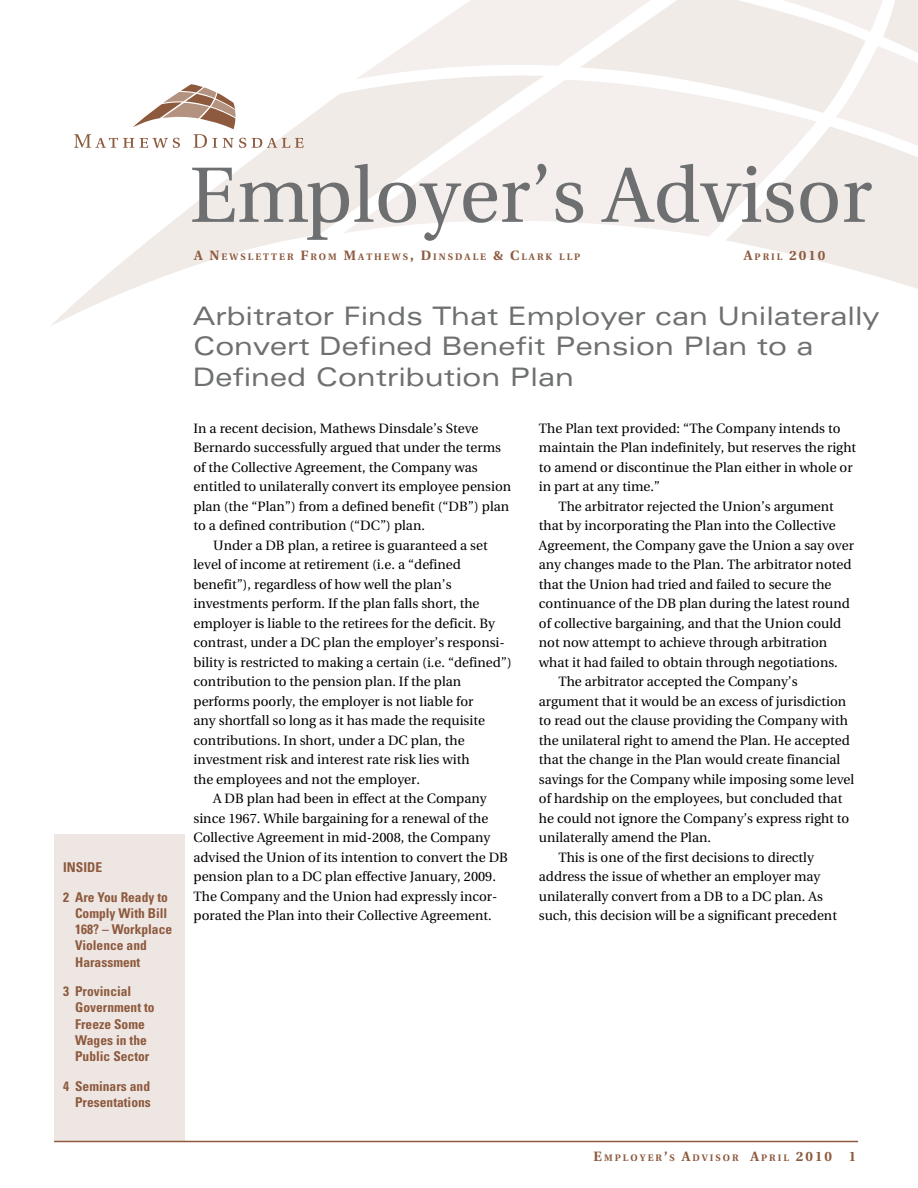
<style>
.page{position:relative;width:918px;height:1188px;background:#fff}
.page>*{position:absolute;margin:0;border:0;box-sizing:border-box;transform-origin:0 0}
.t1{font:78.3px "Utopia";color:#6d6f71}
.t2{font:expanded 25.5px/30.6px "Univers";color:#6d6f71}
.Body_Copy{font:13.5px/19.5px "Utopia";color:#000}
.t3{font:700 condensed 13.5px/16.2px "Univers";color:#8d5a3e}
.t4{font:700 13.5px "Utopia";color:#8d5a3e}
.t5{font:700 9.45px "Utopia";letter-spacing:.215em;color:#8d5a3e}
.s1{font-size:13.5px}
.s2{font-size:9.45px}
</style>
<div class="page">
<svg style="left:51px;top:93px;width:291px;height:233px"></svg>
<svg style="left:342px;top:91px;width:13px;height:142px;background:#f2edea"></svg>
<svg style="left:355px;top:0;width:563px;height:289px"></svg>
<div style="left:54px;top:834px;width:130px;height:308px;background:#eee6e2"></div>
<hr style="left:54px;top:1141px;width:804px;height:1px;background:#8d5a3e">
<svg style="left:74px;top:84px;width:172px;height:64px"></svg>
<svg style="left:252px;top:138px;width:52px;height:10px"></svg>
<p class="t3" style="left:63px;top:859px;width:41px">INSIDE</p>
<p class="t3" style="left:75px;top:889px;width:99px;text-indent:-12px">2 Are You Ready to<br>Comply With Bill<br>168? – Workplace<br>Violence and<br>Harassment</p>
<p class="t3" style="left:75px;top:983px;width:81px;text-indent:-12px">3 Provincial<br>Government to<br>Freeze Some<br>Wages in the<br>Public Sector</p>
<p class="t3" style="left:63px;top:1078px;width:89px;text-align:right">4 Seminars and<br>Presentations</p>
<p class="t1" style="left:190px;top:152px;width:684px">Employer’s Advisor</p>
<p class="t5" style="left:194px;top:251px;width:388px"><span class="s1">A N</span>EWSLETTER <span class="s1">F</span>ROM <span class="s1">M</span>ATHEWS<span class="s1">, D</span>INSDALE <span class="s1">&amp; C</span>LARK LLP</p>
<p class="t4" style="left:744px;top:247px;width:83px">A<span class="s2">PRIL</span> 2010</p>
<p class="t2" style="left:193px;top:300px;width:688px">Arbitrator Finds That Employer can Unilaterally<br>Convert Defined Benefit Pension Plan to a<br>Defined Contribution Plan</p>
<p class="Body_Copy" style="left:194px;top:419px;width:319px">In a recent decision, Mathews Dinsdale’s Steve Bernardo successfully argued that under the terms of the Collective Agreement, the Company was entitled to unilaterally convert its employee pension plan (the “Plan”) from a defined benefit (“DB”) plan to a defined contribution (“DC”) plan.</p>
<p class="Body_Copy" style="left:194px;top:536px;width:320px;text-indent:19px">Under a DB plan, a retiree is guaranteed a set level of income at retirement (i.e. a “defined benefit”), regardless of how well the plan’s investments perform. If the plan falls short, the employer is liable to the retirees for the deficit. By contrast, under a DC plan the employer’s responsi&shy;bility is restricted to making a certain (i.e. “defined”) contribution to the pension plan. If the plan performs poorly, the employer is not liable for<br>any shortfall so long as it has made the requisite contributions. In short, under a DC plan, the investment risk and interest rate risk lies with<br>the employees and not the employer.</p>
<p class="Body_Copy" style="left:194px;top:789px;width:316px;text-indent:19px">A DB plan had been in effect at the Company since 1967. While bargaining for a renewal of the Collective Agreement in mid-2008, the Company advised the Union of its intention to convert the DB pension plan to a DC plan effective January, 2009.</p>
<p class="Body_Copy" style="left:194px;top:887px;width:306px">The Company and the Union had expressly incor&shy;porated the Plan into their Collective Agreement.</p>
<p class="Body_Copy" style="left:539px;top:419px;width:319px">The Plan text provided: “The Company intends to maintain the Plan indefinitely, but reserves the right to amend or discontinue the Plan either in whole or in part at any time.”</p>
<p class="Body_Copy" style="left:539px;top:497px;width:317px;text-indent:19px">The arbitrator rejected the Union’s argument that by incorporating the Plan into the Collective Agreement, the Company gave the Union a say over any changes made to the Plan. The arbitrator noted that the Union had tried and failed to secure the continuance of the DB plan during the latest round of collective bargaining, and that the Union could not now attempt to achieve through arbitration what it had failed to obtain through negotiations.</p>
<p class="Body_Copy" style="left:539px;top:672px;width:317px;text-indent:19px">The arbitrator accepted the Company’s argument that it would be an excess of jurisdiction to read out the clause providing the Company with the unilateral right to amend the Plan. He accepted that the change in the Plan would create financial savings for the Company while imposing some level of hardship on the employees, but concluded that he could not ignore the Company’s express right to unilaterally amend the Plan.</p>
<p class="Body_Copy" style="left:539px;top:848px;width:300px;text-indent:19px">This is one of the first decisions to directly address the issue of whether an employer may unilaterally convert from a DB to a DC plan. As such, this decision will be a significant precedent</p>
<p class="t5" style="left:594px;top:1152px;width:264px"><span class="s1">E</span>MPLOYER<span class="s1">’</span>S <span class="s1">A</span>DVISOR <span class="s1">A</span>PRIL <span class="s1">2010 1</span></p>
</div>
